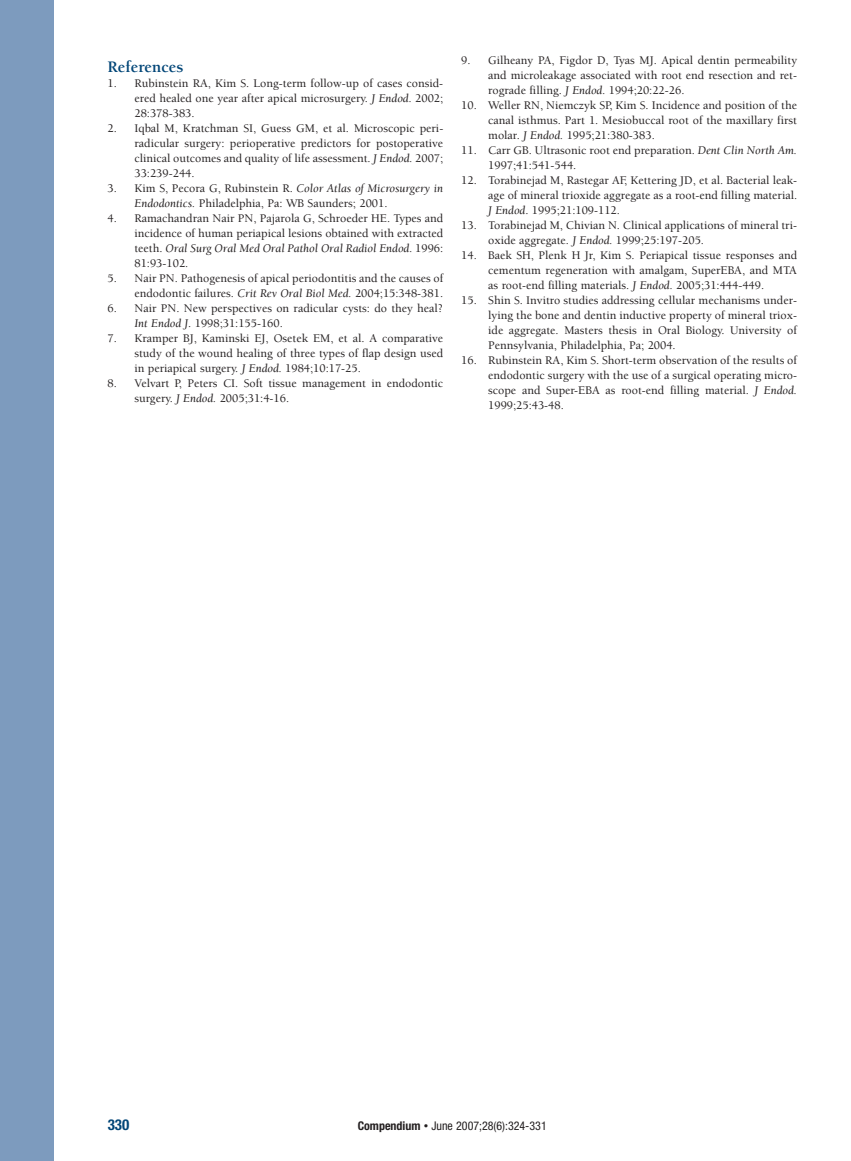
<style>
.page{position:relative;width:851px;height:1161px;background:#fff}
.page>*{position:absolute;margin:0;border:0;box-sizing:border-box;transform-origin:0 0}
.t1{font:700 16.5px "Berkeley";color:#004577}
.t2{font:700 condensed 15px "Helvetica Neue";color:#004577}
.t3{font:500 12px/15px "Berkeley";color:#231f20;text-align:justify}
.t4{font:condensed 12px "Helvetica Neue";color:#231f20}
.s1{font-weight:400;font-style:italic}
.s2{font-weight:700}
.s3{font-size:9px}
</style>
<div class="page">
<div style="left:0;top:0;width:54px;height:1161px;background:#7d9bbe"></div>
<h1 class="t1" style="left:107px;top:60px;width:77px">References</h1>
<p class="t3" style="left:134px;top:77px;width:310px;text-indent:-27px">1. Rubinstein RA, Kim S. Long-term follow-up of cases consid&shy;ered healed one year after apical microsurgery. <span class="s1">J Endod.</span> 2002; 28:378-383.</p>
<p class="t3" style="left:134px;top:122px;width:310px;text-indent:-27px">2. Iqbal M, Kratchman SI, Guess GM, et al. Microscopic peri&shy;radicular surgery: perioperative predictors for postoperative clinical outcomes and quality of life assessment. <span class="s1">J Endod.</span> 2007; 33:239-244.</p>
<p class="t3" style="left:134px;top:182px;width:310px;text-indent:-27px">3. Kim S, Pecora G, Rubinstein R. <span class="s1">Color Atlas of Microsurgery in<br>Endodontics.</span> Philadelphia, Pa: WB Saunders; 2001.</p>
<p class="t3" style="left:134px;top:212px;width:310px;text-indent:-27px">4. Ramachandran Nair PN, Pajarola G, Schroeder HE. Types and incidence of human periapical lesions obtained with extracted teeth. <span class="s1">Oral Surg Oral Med Oral Pathol Oral Radiol Endod.</span> 1996:<br>81:93-102.</p>
<p class="t3" style="left:107px;top:272px;width:337px;text-align:right">5. Nair PN. Pathogenesis of apical periodontitis and the causes of endodontic failures. <span class="s1">Crit Rev Oral Biol Med.</span> 2004;15:348-381.</p>
<p class="t3" style="left:134px;top:302px;width:310px;text-indent:-27px">6. Nair PN. New perspectives on radicular cysts: do they heal?<br><span class="s1">Int Endod J</span>. 1998;31:155-160.</p>
<p class="t3" style="left:134px;top:332px;width:310px;text-indent:-27px">7. Kramper BJ, Kaminski EJ, Osetek EM, et al. A comparative study of the wound healing of three types of flap design used in periapical surgery. <span class="s1">J Endod.</span> 1984;10:17-25.</p>
<p class="t3" style="left:134px;top:377px;width:310px;text-indent:-27px">8. Velvart P, Peters CI. Soft tissue management in endodontic surgery. <span class="s1">J Endod.</span> 2005;31:4-16.</p>
<p class="t3" style="left:488px;top:54px;width:310px;text-indent:-27px">9. Gilheany PA, Figdor D, Tyas MJ. Apical dentin permeability and microleakage associated with root end resection and ret&shy;rograde filling. <span class="s1">J Endod.</span> 1994;20:22-26.</p>
<p class="t3" style="left:488px;top:99px;width:310px;text-indent:-27px">10. Weller RN, Niemczyk SP, Kim S. Incidence and position of the canal isthmus. Part 1. Mesiobuccal root of the maxillary first molar. <span class="s1">J Endod.</span> 1995;21:380-383.</p>
<p class="t3" style="left:488px;top:144px;width:310px;text-indent:-27px">11. Carr GB. Ultrasonic root end preparation. <span class="s1">Dent Clin North Am.<br></span>1997;41:541-544.</p>
<p class="t3" style="left:488px;top:174px;width:310px;text-indent:-27px">12. Torabinejad M, Rastegar AF, Kettering JD, et al. Bacterial leak&shy;age of mineral trioxide aggregate as a root-end filling material.<br><span class="s1">J Endod</span>. 1995;21:109-112.</p>
<p class="t3" style="left:488px;top:219px;width:310px;text-indent:-27px">13. Torabinejad M, Chivian N. Clinical applications of mineral tri&shy;oxide aggregate. <span class="s1">J Endod.</span> 1999;25:197-205.</p>
<p class="t3" style="left:488px;top:249px;width:310px;text-indent:-27px">14. Baek SH, Plenk H Jr, Kim S. Periapical tissue responses and cementum regeneration with amalgam, SuperEBA, and MTA as root-end filling materials. <span class="s1">J Endod.</span> 2005;31:444-449.</p>
<p class="t3" style="left:488px;top:294px;width:310px;text-indent:-27px">15. Shin S. Invitro studies addressing cellular mechanisms under&shy;lying the bone and dentin inductive property of mineral triox&shy;ide aggregate. Masters thesis in Oral Biology. University of Pennsylvania, Philadelphia, Pa; 2004.</p>
<p class="t3" style="left:488px;top:354px;width:310px;text-indent:-27px">16. Rubinstein RA, Kim S. Short-term observation of the results of endodontic surgery with the use of a surgical operating micro&shy;scope and Super-EBA as root-end filling material. <span class="s1">J Endod.<br></span>1999;25:43-48.</p>
<p class="t2" style="left:108px;top:1119px;width:23px">330</p>
<p class="t4" style="left:358px;top:1121px;width:191px"><span class="s2">Compendium</span> <span class="s3">•</span> June 2007;28(6):324-331</p>
</div>
